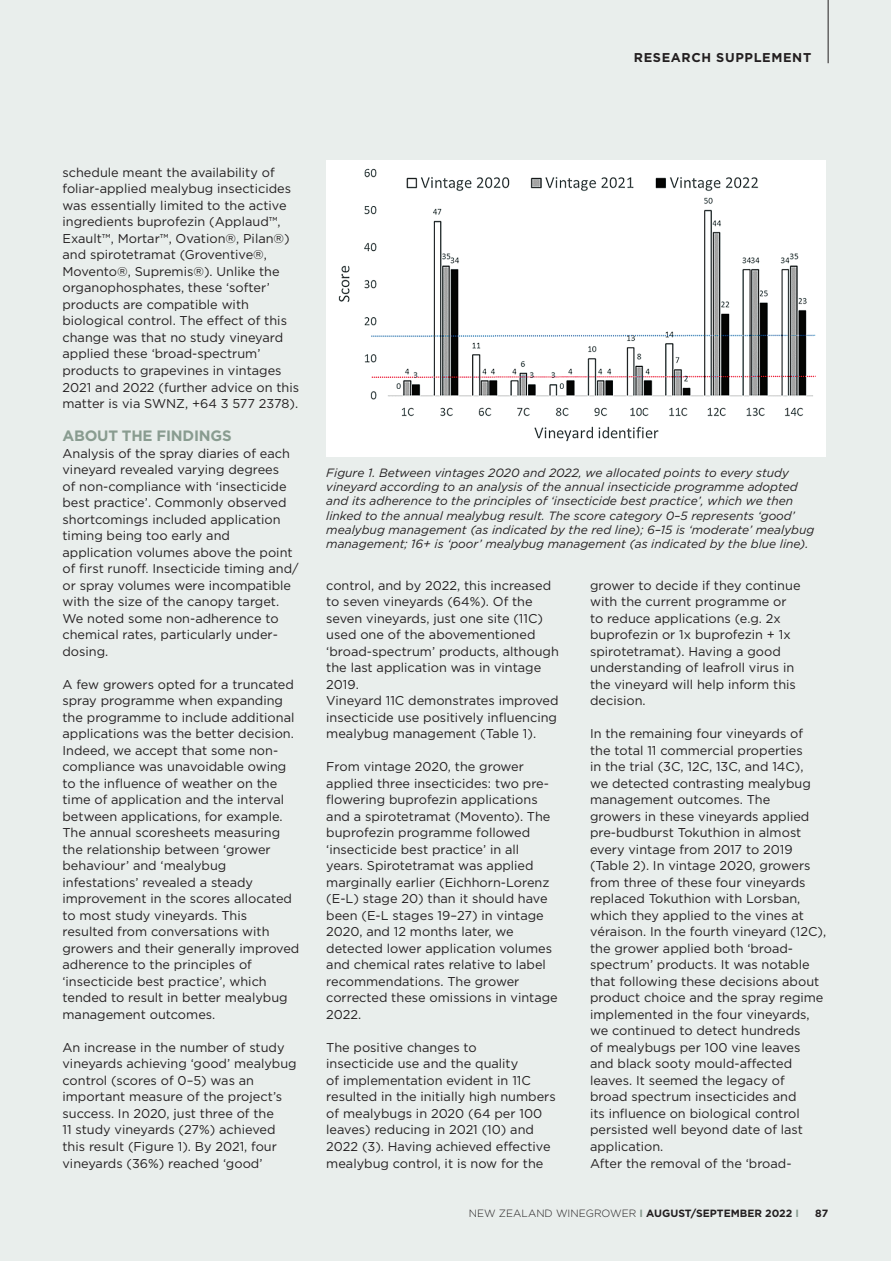
<style>
.page{position:relative;width:891px;height:1261px;background:#fff}
.page>*{position:absolute;margin:0;border:0;box-sizing:border-box;transform-origin:0 0}
.Research_Crossheads{font:700 15px "Gotham";letter-spacing:-.015em;color:#899c90}
.Body_Text_Sans{font:12.75px/16.5px "Gotham";color:#231f20}
.t1{font:700 12.75px "Gotham";letter-spacing:.05em;color:#231f20}
.Research_caption{font:italic 12px/14.2px "Gotham";color:#231f20}
.t2{font:300 10.5px "Gotham";color:#231f20}
.t3{font:700 10.5px "Gotham";color:#231f20}
.s1{font-weight:700;color:#899c90}
.s2{font-weight:700}
</style>
<div class="page">
<div style="left:0;top:0;width:890px;height:1260px;background:#e9eeec"></div>
<hr style="left:827px;top:0;width:1px;height:63px;background:#231f20">
<img style="left:326px;top:161px;width:499px;height:295px">
<p class="t1" style="left:633px;top:51px;width:179px">RESEARCH SUPPLEMENT</p>
<p class="Body_Text_Sans" style="left:62px;top:164px;width:238px">schedule meant the availability of foliar-applied mealybug insecticides was essentially limited to the active ingredients buprofezin (Applaud™, Exault™, Mortar™, Ovation®, Pilan®) and spirotetramat (Groventive®, Movento®, Supremis®). Unlike the organophosphates, these ‘softer’ products are compatible with biological control. The effect of this change was that no study vineyard applied these ‘broad-spectrum’ products to grapevines in vintages 2021 and 2022 (further advice on this matter is via SWNZ, +64 3 577 2378).</p>
<p class="Research_Crossheads" style="left:62px;top:427px;width:171px">ABOUT THE FINDINGS</p>
<p class="Body_Text_Sans" style="left:62px;top:444px;width:238px">Analysis of the spray diaries of each vineyard revealed varying degrees<br>of non-compliance with ‘insecticide best practice’. Commonly observed shortcomings included application timing being too early and application volumes above the point of first runoff. Insecticide timing and/ or spray volumes were incompatible with the size of the canopy target.<br>We noted some non-adherence to chemical rates, particularly under&shy;dosing.</p>
<p class="Body_Text_Sans" style="left:62px;top:675px;width:233px">A few growers opted for a truncated spray programme when expanding the programme to include additional applications was the better decision.<br>Indeed, we accept that some non&shy;compliance was unavoidable owing to the influence of weather on the time of application and the interval between applications, for example.</p>
<p class="Body_Text_Sans" style="left:62px;top:824px;width:238px">The annual scoresheets measuring the relationship between ‘grower behaviour’ and ‘mealybug infestations’ revealed a steady improvement in the scores allocated to most study vineyards. This resulted from conversations with growers and their generally improved adherence to the principles of ‘insecticide best practice’, which tended to result in better mealybug management outcomes.</p>
<p class="Body_Text_Sans" style="left:62px;top:1038px;width:236px">An increase in the number of study vineyards achieving ‘good’ mealybug control (scores of 0–5) was an important measure of the project’s success. In 2020, just three of the<br>11 study vineyards (27%) achieved this result (Figure 1). By 2021, four vineyards (36%) reached ‘good’</p>
<p class="Research_caption" style="left:326px;top:465px;width:489px">Figure 1. Between vintages 2020 and 2022, we allocated points to every study vineyard according to an analysis of the annual insecticide programme adopted and its adherence to the principles of ‘insecticide best practice’, which we then linked to the annual mealybug result. The score category 0–5 represents ‘good’ mealybug management (as indicated by the red line); 6–15 is ‘moderate’ mealybug management; 16+ is ‘poor’ mealybug management (as indicated by the blue line).</p>
<p class="Body_Text_Sans" style="left:326px;top:576px;width:234px">control, and by 2022, this increased to seven vineyards (64%). Of the seven vineyards, just one site (11C) used one of the abovementioned ‘broad-spectrum’ products, although the last application was in vintage<br>2019.</p>
<p class="Body_Text_Sans" style="left:326px;top:692px;width:234px;text-align:justify">Vineyard 11C demonstrates improved insecticide use positively influencing mealybug management (Table 1).</p>
<p class="Body_Text_Sans" style="left:326px;top:758px;width:233px">From vintage 2020, the grower applied three insecticides: two pre&shy;flowering buprofezin applications and a spirotetramat (Movento). The buprofezin programme followed ‘insecticide best practice’ in all years. Spirotetramat was applied marginally earlier (Eichhorn-Lorenz (E-L) stage 20) than it should have been (E-L stages 19–27) in vintage<br>2020, and 12 months later, we detected lower application volumes and chemical rates relative to label recommendations. The grower corrected these omissions in vintage<br>2022.</p>
<p class="Body_Text_Sans" style="left:326px;top:1038px;width:231px">The positive changes to<br>insecticide use and the quality<br>of implementation evident in 11C resulted in the initially high numbers of mealybugs in 2020 (64 per 100 leaves) reducing in 2021 (10) and<br>2022 (3). Having achieved effective mealybug control, it is now for the</p>
<p class="Body_Text_Sans" style="left:590px;top:576px;width:212px">grower to decide if they continue with the current programme or to reduce applications (e.g. 2x buprofezin or 1x buprofezin + 1x spirotetramat). Having a good understanding of leafroll virus in the vineyard will help inform this decision.</p>
<p class="Body_Text_Sans" style="left:590px;top:725px;width:237px">In the remaining four vineyards of the total 11 commercial properties<br>in the trial (3C, 12C, 13C, and 14C),<br>we detected contrasting mealybug management outcomes. The<br>growers in these vineyards applied pre-budburst Tokuthion in almost every vintage from 2017 to 2019 (Table 2). In vintage 2020, growers from three of these four vineyards replaced Tokuthion with Lorsban, which they applied to the vines at véraison. In the fourth vineyard (12C), the grower applied both ‘broad&shy;spectrum’ products. It was notable that following these decisions about product choice and the spray regime implemented in the four vineyards, we continued to detect hundreds<br>of mealybugs per 100 vine leaves and black sooty mould-affected leaves. It seemed the legacy of<br>broad spectrum insecticides and<br>its influence on biological control persisted well beyond date of last application.</p>
<p class="Body_Text_Sans" style="left:590px;top:1154px;width:203px">After the removal of the ‘broad-</p>
<p class="t2" style="left:469px;top:1206px;width:331px">NEW ZEALAND WINEGROWER <span class="s1">I</span> <span class="s2">AUGUST/SEPTEMBER 2022</span> <span class="s1">I</span></p>
<p class="t3" style="left:815px;top:1207px;width:15px">87</p>
</div>
